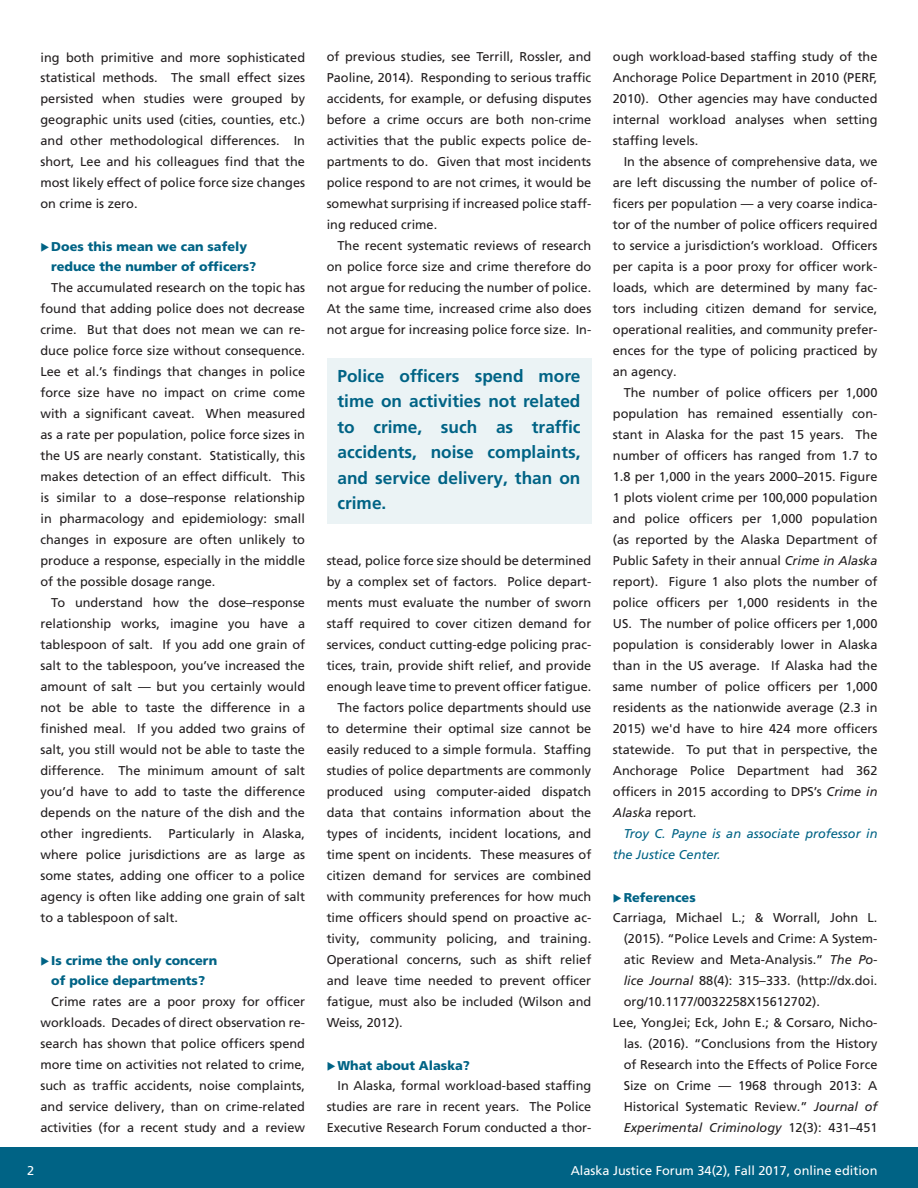
<style>
.page{position:relative;width:918px;height:1188px;background:#fff}
.page>*{position:absolute;margin:0;border:0;box-sizing:border-box;transform-origin:0 0}
.t1{font:700 17.25px/25.5px "Frutiger LT Pro";color:#006385;text-align:justify}
.t2{font:12.75px/21px "Frutiger LT Pro";color:#231f20;text-align:justify}
.t3{font:900 12.75px/21px "Frutiger LT Pro";color:#006385}
.t4{font:italic 12.75px/21px "Frutiger LT Pro";color:#006385}
.t5{font:12.75px "Frutiger LT Pro";color:#fff}
.t6{font:italic 12.75px "Frutiger LT Pro";color:#231f20}
.s1{font-style:italic}
.s2{font-style:normal}
</style>
<div class="page">
<div style="left:0;top:1148px;width:918px;height:40px;background:#006385"></div>
<div style="left:327px;top:358px;width:264px;height:166px;background:#ebf3f5"></div>
<p class="t2" style="left:40px;top:47px;width:266px">ing both primitive and more sophisticated statistical methods. The small effect sizes persisted when studies were grouped by geographic units used (cities, counties, etc.) and other methodological differences. In short, Lee and his colleagues find that the most likely effect of police force size changes on crime is zero.</p>
<p class="t3" style="left:51px;top:236px;width:207px">Does this mean we can safely reduce the number of officers?</p>
<p class="t2" style="left:41px;top:278px;width:266px;text-indent:11px">The accumulated research on the topic has found that adding police does not decrease crime. But that does not mean we can re&shy;duce police force size without consequence.<br>Lee et al.’s findings that changes in police force size have no impact on crime come with a significant caveat. When measured as a rate per population, police force sizes in the US are nearly constant. Statistically, this makes detection of an effect difficult. This is similar to a dose–response relationship in pharmacology and epidemiology: small changes in exposure are often unlikely to produce a response, especially in the middle of the possible dosage range.</p>
<p class="t2" style="left:41px;top:593px;width:266px;text-indent:11px">To understand how the dose–response relationship works, imagine you have a tablespoon of salt. If you add one grain of salt to the tablespoon, you’ve increased the amount of salt — but you certainly would not be able to taste the difference in a finished meal. If you added two grains of salt, you still would not be able to taste the difference. The minimum amount of salt you’d have to add to taste the difference depends on the nature of the dish and the other ingredients.</p>
<p class="t2" style="left:41px;top:824px;width:266px;text-indent:128px">Particularly in Alaska, where police jurisdictions are as large as some states, adding one officer to a police agency is often like adding one grain of salt to a tablespoon of salt.</p>
<p class="t3" style="left:51px;top:950px;width:168px">Is crime the only concern of police departments?</p>
<p class="t2" style="left:41px;top:992px;width:266px;text-indent:11px">Crime rates are a poor proxy for officer workloads. Decades of direct observation re&shy;search has shown that police officers spend more time on activities not related to crime, such as traffic accidents, noise complaints, and service delivery, than on crime-related activities (for a recent study and a review</p>
<p class="t2" style="left:327px;top:47px;width:266px">of previous studies, see Terrill, Rossler, and Paoline, 2014). Responding to serious traffic accidents, for example, or defusing disputes before a crime occurs are both non-crime activities that the public expects police de&shy;partments to do. Given that most incidents police respond to are not crimes, it would be somewhat surprising if increased police staff&shy;ing reduced crime.</p>
<p class="t2" style="left:327px;top:236px;width:266px;text-indent:11px">The recent systematic reviews of research on police force size and crime therefore do not argue for reducing the number of police.<br>At the same time, increased crime also does not argue for increasing police force size. In-</p>
<h1 class="t1" style="left:338px;top:363px;width:245px">Police officers spend more time on activities not related to crime, such as traffic accidents, noise complaints, and service delivery, than on crime.</h1>
<p class="t2" style="left:327px;top:551px;width:266px">stead, police force size should be determined</p>
<p class="t2" style="left:327px;top:572px;width:266px">by a complex set of factors. Police depart-</p>
<p class="t2" style="left:327px;top:593px;width:266px">ments must evaluate the number of sworn</p>
<p class="t2" style="left:327px;top:614px;width:266px">staff required to cover citizen demand for</p>
<p class="t2" style="left:327px;top:635px;width:266px">services, conduct cutting-edge policing prac-</p>
<p class="t2" style="left:327px;top:656px;width:266px">tices, train, provide shift relief, and provide</p>
<p class="t2" style="left:327px;top:677px;width:266px">enough leave time to prevent officer fatigue.</p>
<p class="t2" style="left:337px;top:698px;width:255px">The factors police departments should use</p>
<p class="t2" style="left:327px;top:719px;width:266px">to determine their optimal size cannot be</p>
<p class="t2" style="left:327px;top:740px;width:266px">easily reduced to a simple formula. Staffing</p>
<p class="t2" style="left:327px;top:761px;width:266px">studies of police departments are commonly</p>
<p class="t2" style="left:327px;top:782px;width:266px">produced using computer-aided dispatch</p>
<p class="t2" style="left:327px;top:803px;width:266px">data that contains information about the</p>
<p class="t2" style="left:327px;top:824px;width:266px">types of incidents, incident locations, and</p>
<p class="t2" style="left:327px;top:845px;width:266px">time spent on incidents. These measures of</p>
<p class="t2" style="left:327px;top:866px;width:266px">citizen demand for services are combined</p>
<p class="t2" style="left:327px;top:887px;width:266px">with community preferences for how much</p>
<p class="t2" style="left:327px;top:908px;width:266px">time officers should spend on proactive ac-</p>
<p class="t2" style="left:327px;top:929px;width:266px">tivity, community policing, and training.</p>
<p class="t2" style="left:327px;top:950px;width:266px">Operational concerns, such as shift relief</p>
<p class="t2" style="left:327px;top:971px;width:266px">and leave time needed to prevent officer</p>
<p class="t2" style="left:327px;top:992px;width:266px">fatigue, must also be included (Wilson and</p>
<p class="t2" style="left:327px;top:1013px;width:78px">Weiss, 2012).</p>
<p class="t3" style="left:338px;top:1055px;width:134px">What about Alaska?</p>
<p class="t2" style="left:327px;top:1076px;width:266px;text-indent:11px">In Alaska, formal workload-based staffing studies are rare in recent years. The Police Executive Research Forum conducted a thor-</p>
<p class="t2" style="left:613px;top:47px;width:266px">ough workload-based staffing study of the Anchorage Police Department in 2010 (PERF, 2010). Other agencies may have conducted internal workload analyses when setting staffing levels.</p>
<p class="t2" style="left:613px;top:152px;width:266px;text-indent:11px">In the absence of comprehensive data, we are left discussing the number of police of&shy;ficers per population — a very coarse indica&shy;tor of the number of police officers required to service a jurisdiction’s workload. Officers per capita is a poor proxy for officer work&shy;loads, which are determined by many fac&shy;tors including citizen demand for service, operational realities, and community prefer&shy;ences for the type of policing practiced by an agency.</p>
<p class="t2" style="left:613px;top:383px;width:266px;text-indent:11px">The number of police officers per 1,000 population has remained essentially con&shy;stant in Alaska for the past 15 years. The number of officers has ranged from 1.7 to 1.8 per 1,000 in the years 2000–2015. Figure 1 plots violent crime per 100,000 population and police officers per 1,000 population (as reported by the Alaska Department of Public Safety in their annual <span class="s1">Crime in Alaska </span>report). Figure 1 also plots the number of police officers per 1,000 residents in the US. The number of police officers per 1,000 population is considerably lower in Alaska than in the US average. If Alaska had the same number of police officers per 1,000 residents as the nationwide average (2.3 in 2015) we'd have to hire 424 more officers statewide. To put that in perspective, the Anchorage Police Department had 362 officers in 2015 according to DPS’s <span class="s1">Crime in Alaska</span> report.</p>
<p class="t4" style="left:613px;top:824px;width:266px;text-indent:11px">Troy C. Payne is an associate professor in the Justice Center.</p>
<p class="t3" style="left:624px;top:887px;width:74px">References</p>
<p class="t2" style="left:613px;top:908px;width:266px">Carriaga, Michael L.; &amp; Worrall, John L.</p>
<p class="t2" style="left:624px;top:929px;width:255px">(2015). “Police Levels and Crime: A System-</p>
<p class="t2" style="left:624px;top:950px;width:255px">atic Review and Meta-Analysis.” <span class="s1">The Po-</span></p>
<p class="t2" style="left:624px;top:971px;width:255px"><span class="s1">lice Journal</span> 88(4): 315–333. (http://dx.doi.</p>
<p class="t2" style="left:624px;top:992px;width:198px">org/10.1177/0032258X15612702).</p>
<p class="t2" style="left:613px;top:1013px;width:266px">Lee, YongJei; Eck, John E.; &amp; Corsaro, Nicho-</p>
<p class="t2" style="left:624px;top:1034px;width:255px">las. (2016). “Conclusions from the History</p>
<p class="t2" style="left:624px;top:1055px;width:255px">of Research into the Effects of Police Force</p>
<p class="t2" style="left:624px;top:1076px;width:255px">Size on Crime — 1968 through 2013: A</p>
<p class="t2" style="left:624px;top:1097px;width:255px">Historical Systematic Review.” <span class="s1">Journal of</span></p>
<p class="t6" style="left:624px;top:1121px;width:255px">Experimental Criminology <span class="s2">12(3): 431–451</span></p>
<p class="t5" style="left:27px;top:1163px;width:9px">2</p>
<p class="t5" style="left:571px;top:1163px;width:308px">Alaska Justice Forum 34(2), Fall 2017, online edition</p>
</div>
